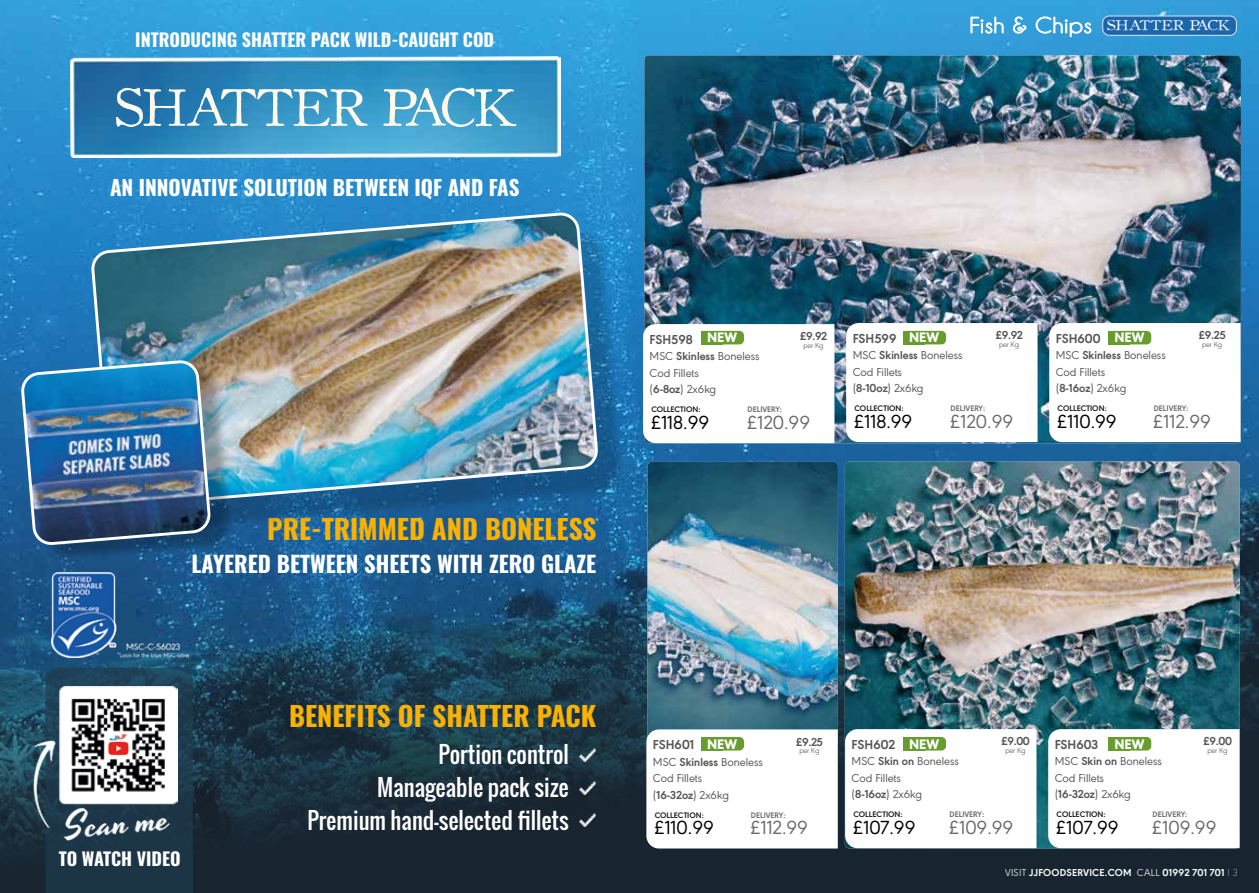
<style>
.page{position:relative;width:1259px;height:893px;background:#fff}
.page>*{position:absolute;margin:0;border:0;box-sizing:border-box;transform-origin:0 0}
.t1{font:51px "Oldstyle Small Caps HPLHS";color:#fef9ea}
.t2{font:700 27.15px "Oswald";color:#f9b104}
.t3{font:22.5px/33px "Oswald";color:#fff;text-align:right}
.t4{font:700 22.5px "Oswald";color:#fff}
.t5{font:700 21px "Oswald";color:#fff}
.t6{font:19.65px "URW Geometric";color:#000}
.t7{font:19.65px "URW Geometric";color:#6c6c6d}
.t8{font:700 18px "Oswald";color:#fff}
.t9{font:800 14.4px "URW Geometric";letter-spacing:.005em;color:#fff}
.t10{font:700 13.5px "URW Geometric";color:#575756}
.t11{font:13.5px "Oldstyle Small Caps HPLHS";letter-spacing:.03em;color:#fff;scale:1.11 1}
.t12{font:12px/16.5px "URW Geometric";color:#575756}
.t13{font:700 12px "URW Geometric";letter-spacing:-.03em;color:#575756}
.t14{font:700 10.5px "URW Geometric";letter-spacing:.02em;color:#fff}
.t15{font:700 8.4px "URW Geometric";color:#1c1d1b}
.t16{font:700 8.4px "URW Geometric";color:#6c6c6d}
.t17{font:300 7.8px "URW Geometric";letter-spacing:-.03em;color:#575756}
.s1{font-family:"Caviar Dreams";font-size:20.25px}
.s2{font-weight:700}
.s3{font-weight:300}
.s4{font-weight:100}
</style>
<div class="page">
<img style="left:0;top:0;width:1259px;height:537px">
<img style="left:70px;top:57px;width:490px;height:101px">
<svg style="left:0;top:537px;width:1259px;height:356px;background:#1a3a51"></svg>
<img style="left:644px;top:55px;width:597px;height:388px">
<img style="left:845px;top:462px;width:394px;height:386px">
<svg style="left:1048px;top:729px;width:191px;height:119px"></svg>
<svg style="left:1049px;top:323px;width:191px;height:119px"></svg>
<svg style="left:643px;top:323px;width:398px;height:120px"></svg>
<svg style="left:845px;top:729px;width:196px;height:119px"></svg>
<div style="left:1102px;top:16px;width:134px;height:19px;background:#1c67ac;border-radius:6px"></div>
<div style="left:1102px;top:16px;width:134px;height:20px;border:1px solid #dfe2ea;border-radius:6px"></div>
<img style="left:647px;top:462px;width:191px;height:267px">
<svg style="left:646px;top:729px;width:192px;height:119px"></svg>
<div style="left:701px;top:331px;width:21px;height:13px;background:#679c2f"></div>
<div style="left:701px;top:331px;width:43px;height:13px;background:#679c2f;border-radius:5px"></div>
<div style="left:701px;top:737px;width:21px;height:13px;background:#679c2f"></div>
<div style="left:701px;top:737px;width:43px;height:13px;background:#679c2f;border-radius:5px"></div>
<div style="left:903px;top:331px;width:21px;height:13px;background:#679c2f"></div>
<div style="left:903px;top:331px;width:43px;height:13px;background:#679c2f;border-radius:5px"></div>
<div style="left:903px;top:737px;width:21px;height:13px;background:#679c2f"></div>
<div style="left:903px;top:737px;width:43px;height:13px;background:#679c2f;border-radius:5px"></div>
<div style="left:1108px;top:331px;width:21px;height:13px;background:#679c2f"></div>
<div style="left:1108px;top:331px;width:43px;height:13px;background:#679c2f;border-radius:5px"></div>
<div style="left:1108px;top:737px;width:21px;height:13px;background:#679c2f"></div>
<div style="left:1108px;top:737px;width:43px;height:13px;background:#679c2f;border-radius:5px"></div>
<svg style="left:46px;top:668px;width:147px;height:225px;background:#213d4f"></svg>
<img style="left:33px;top:686px;width:144px;height:166px">
<img style="left:51px;top:573px;width:137px;height:85px">
<div style="left:105px;top:226px;width:522px;height:310px;background:#000;opacity:.18"></div>
<img style="left:92px;top:213px;width:505px;height:293px">
<div style="left:30px;top:363px;width:205px;height:200px;background:#000;opacity:.28"></div>
<img style="left:22px;top:361px;width:188px;height:183px">
<img style="left:579px;top:748px;width:17px;height:13px">
<img style="left:579px;top:782px;width:17px;height:12px">
<img style="left:579px;top:814px;width:17px;height:13px">
<h3 class="t8" style="left:135px;top:30px;width:360px">INTRODUCING SHATTER PACK WILD-CAUGHT COD</h3>
<h1 class="t1" style="left:114px;top:70px;width:403px">SHATTER PACK</h1>
<h3 class="t5" style="left:110px;top:176px;width:411px">AN INNOVATIVE SOLUTION BETWEEN IQF AND FAS</h3>
<h2 class="t2" style="left:267px;top:515px;width:331px">PRE-TRIMMED AND BONELESS</h2>
<h3 class="t4" style="left:192px;top:552px;width:406px">LAYERED BETWEEN SHEETS WITH ZERO GLAZE</h3>
<h2 class="t2" style="left:289px;top:702px;width:309px">BENEFITS OF SHATTER PACK</h2>
<h3 class="t8" style="left:59px;top:849px;width:123px">TO WATCH VIDEO</h3>
<h3 class="t3" style="left:307px;top:737px;width:263px">Portion control<br>Manageable pack size<br>Premium hand-selected fillets</h3>
<p class="t11" style="left:969px;top:16px;width:236px"><span class="s1">Fish &amp; Chips</span> SHATTER PACK</p>
<p class="t13" style="left:799px;top:327px;width:29px">£9.92</p>
<p class="t17" style="left:803px;top:340px;width:22px">per Kg</p>
<p class="t9" style="left:707px;top:327px;width:32px">NEW</p>
<p class="t10" style="left:649px;top:329px;width:45px">FSH598</p>
<p class="t12" style="left:649px;top:347px;width:111px">MSC <span class="s2">Skinless</span> Boneless<br>Cod Fillets<br>(<span class="s2">6-8oz</span>) 2x6kg</p>
<p class="t15" style="left:651px;top:403px;width:51px">COLLECTION:</p>
<p class="t16" style="left:747px;top:403px;width:36px">DELIVERY:</p>
<h3 class="t6" style="left:650px;top:408px;width:60px">£118.99</h3>
<h3 class="t7" style="left:746px;top:408px;width:65px">£120.99</h3>
<p class="t13" style="left:995px;top:326px;width:29px">£9.92</p>
<p class="t17" style="left:999px;top:339px;width:22px">per Kg</p>
<p class="t9" style="left:909px;top:327px;width:32px">NEW</p>
<p class="t10" style="left:852px;top:328px;width:45px">FSH599</p>
<p class="t12" style="left:852px;top:346px;width:111px">MSC <span class="s2">Skinless</span> Boneless<br>Cod Fillets<br>(<span class="s2">8-10oz</span>) 2x6kg</p>
<p class="t15" style="left:854px;top:402px;width:51px">COLLECTION:</p>
<p class="t16" style="left:950px;top:402px;width:36px">DELIVERY:</p>
<h3 class="t6" style="left:853px;top:407px;width:60px">£118.99</h3>
<h3 class="t7" style="left:949px;top:407px;width:65px">£120.99</h3>
<p class="t13" style="left:1198px;top:326px;width:29px">£9.25</p>
<p class="t17" style="left:1202px;top:339px;width:22px">per Kg</p>
<p class="t9" style="left:1114px;top:327px;width:32px">NEW</p>
<p class="t10" style="left:1055px;top:328px;width:46px">FSH600</p>
<p class="t12" style="left:1055px;top:346px;width:111px">MSC <span class="s2">Skinless</span> Boneless<br>Cod Fillets<br>(<span class="s2">8-16oz</span>) 2x6kg</p>
<p class="t15" style="left:1057px;top:402px;width:51px">COLLECTION:</p>
<p class="t16" style="left:1153px;top:402px;width:36px">DELIVERY:</p>
<h3 class="t6" style="left:1056px;top:407px;width:62px">£110.99</h3>
<h3 class="t7" style="left:1152px;top:407px;width:60px">£112.99</h3>
<p class="t13" style="left:795px;top:732px;width:29px">£9.25</p>
<p class="t17" style="left:799px;top:745px;width:22px">per Kg</p>
<p class="t9" style="left:707px;top:733px;width:32px">NEW</p>
<p class="t10" style="left:653px;top:734px;width:43px">FSH601</p>
<p class="t12" style="left:653px;top:753px;width:111px">MSC <span class="s2">Skinless</span> Boneless<br>Cod Fillets<br>(<span class="s2">16-32oz</span>) 2x6kg</p>
<p class="t15" style="left:655px;top:809px;width:51px">COLLECTION:</p>
<p class="t16" style="left:751px;top:809px;width:36px">DELIVERY:</p>
<h3 class="t6" style="left:654px;top:814px;width:62px">£110.99</h3>
<h3 class="t7" style="left:749px;top:814px;width:60px">£112.99</h3>
<p class="t13" style="left:1001px;top:732px;width:30px">£9.00</p>
<p class="t17" style="left:1005px;top:745px;width:22px">per Kg</p>
<p class="t9" style="left:909px;top:733px;width:32px">NEW</p>
<p class="t10" style="left:851px;top:734px;width:45px">FSH602</p>
<p class="t12" style="left:851px;top:752px;width:109px">MSC <span class="s2">Skin on</span> Boneless<br>Cod Fillets<br>(<span class="s2">8-16oz</span>) 2x6kg</p>
<p class="t15" style="left:853px;top:808px;width:51px">COLLECTION:</p>
<p class="t16" style="left:949px;top:808px;width:36px">DELIVERY:</p>
<h3 class="t6" style="left:852px;top:813px;width:65px">£107.99</h3>
<h3 class="t7" style="left:948px;top:813px;width:66px">£109.99</h3>
<p class="t13" style="left:1203px;top:732px;width:30px">£9.00</p>
<p class="t17" style="left:1207px;top:745px;width:22px">per Kg</p>
<p class="t9" style="left:1114px;top:733px;width:32px">NEW</p>
<p class="t10" style="left:1054px;top:734px;width:45px">FSH603</p>
<p class="t12" style="left:1054px;top:752px;width:109px">MSC <span class="s2">Skin on</span> Boneless<br>Cod Fillets<br>(<span class="s2">16-32oz</span>) 2x6kg</p>
<p class="t15" style="left:1056px;top:808px;width:51px">COLLECTION:</p>
<p class="t16" style="left:1152px;top:808px;width:36px">DELIVERY:</p>
<h3 class="t6" style="left:1055px;top:813px;width:65px">£107.99</h3>
<h3 class="t7" style="left:1151px;top:813px;width:66px">£109.99</h3>
<p class="t14" style="left:1005px;top:865px;width:234px"><span class="s3">VISIT</span> JJFOODSERVICE.COM <span class="s3">CALL</span> 01992 701 701 <span class="s4">I 3</span></p>
</div>
